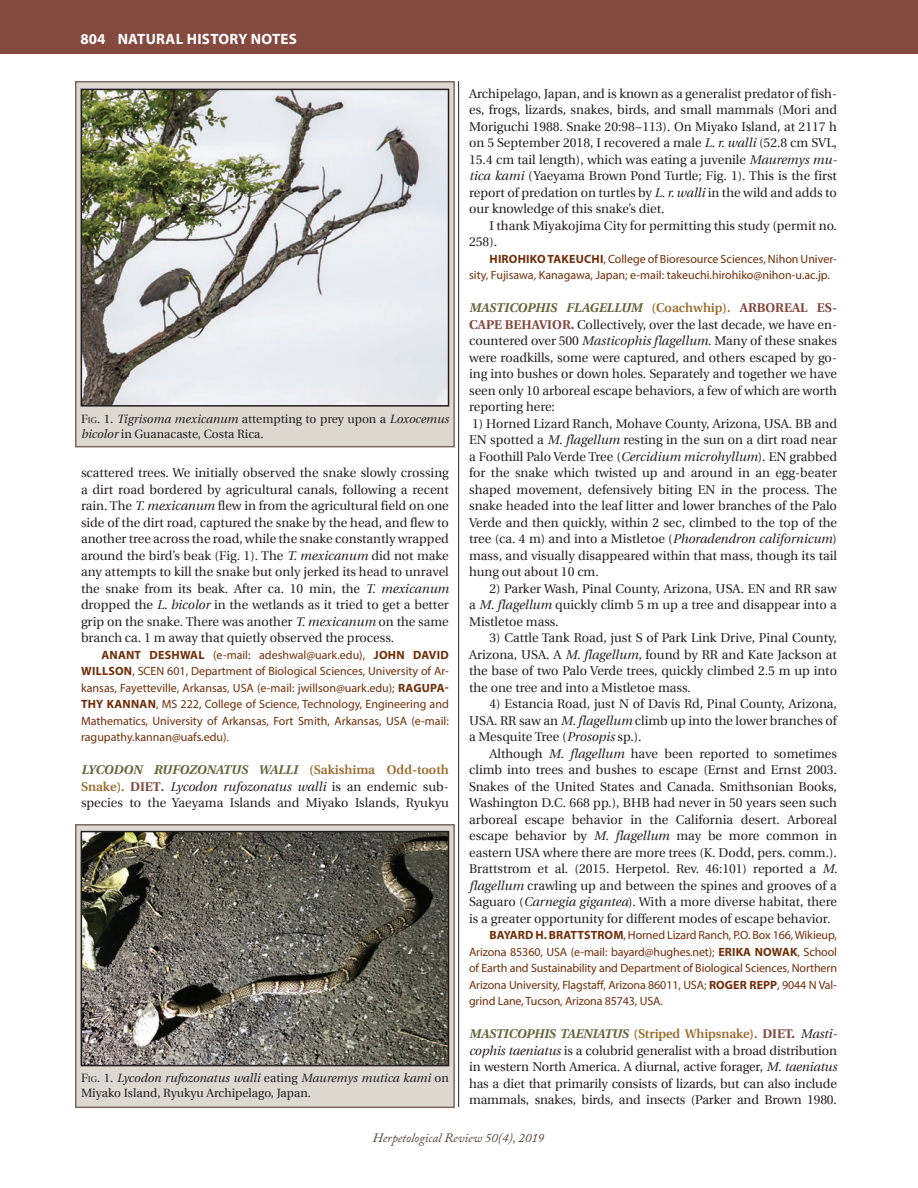
<style>
.page{position:relative;width:918px;height:1188px;background:#fff}
.page>*{position:absolute;margin:0;border:0;box-sizing:border-box;transform-origin:0 0}
.t1{font:700 15px "Myriad Pro";letter-spacing:.02em;color:#fff}
.Nat_Hist_nested_para{font:12.75px/16.5px "Utopia";color:#231f20;text-align:justify}
.t2{font:italic 12.75px "Adobe Caslon Pro";color:#504137}
.Geo_Dist_authors{font:12px/16.5px "Myriad Pro";color:#712e09;text-align:justify}
.t3{font:12px/15px "Utopia";color:#231f20}
.s1{font-style:inherit}
.s2{font-size:8.4px}
.s3{font-style:italic}
.s4{font-weight:700}
.s5{font-weight:700;font-style:italic;color:#63673c}
.s6{font-weight:600;color:#9a6a2c}
.s7{font-weight:700;color:#84493f}
.s8{font-weight:600;color:#84493f}
</style>
<div class="page">
<hr style="left:458px;top:81px;width:1px;height:1026px;background:#231f20">
<div style="left:0;top:0;width:918px;height:54px;background:#84493f"></div>
<div style="left:75px;top:81px;width:380px;height:366px;background:#ded8d1;border:2px solid #7a6a5f"></div>
<img style="left:84px;top:92px;width:362px;height:312px">
<div style="left:81px;top:89px;width:368px;height:318px;border:2px solid #231f20"></div>
<div style="left:75px;top:824px;width:380px;height:284px;background:#ded8d1;border:2px solid #7a6a5f"></div>
<img style="left:84px;top:834px;width:362px;height:229px">
<div style="left:81px;top:831px;width:368px;height:235px;border:2px solid #231f20"></div>
<p class="t1" style="left:80px;top:29px;width:218px">804 NATURAL HISTORY NOTES</p>
<p class="t3" style="left:81px;top:411px;width:369px"><span class="s1">F</span><span class="s2">ig</span><span class="s1">.</span> 1. <span class="s3">Tigrisoma mexicanum</span> attempting to prey upon a <span class="s3">Loxocemus bicolor</span> in Guanacaste, Costa Rica.</p>
<p class="Nat_Hist_nested_para" style="left:81px;top:465px;width:369px">scattered trees. We initially observed the snake slowly crossing a dirt road bordered by agricultural canals, following a recent rain. The <span class="s3">T. mexicanum</span> flew in from the agricultural field on one side of the dirt road, captured the snake by the head, and flew to another tree across the road, while the snake constantly wrapped around the bird’s beak (Fig. 1). The <span class="s3">T. mexicanum</span> did not make any attempts to kill the snake but only jerked its head to unravel the snake from its beak. After ca. 10 min, the <span class="s3">T. mexicanum </span>dropped the <span class="s3">L. bicolor</span> in the wetlands as it tried to get a better grip on the snake. There was another <span class="s3">T. mexicanum</span> on the same branch ca. 1 m away that quietly observed the process.</p>
<p class="Geo_Dist_authors" style="left:81px;top:646px;width:369px;text-indent:20px"><span class="s4">ANANT DESHWAL</span> (e-mail: adeshwal@uark.edu), <span class="s4">JOHN DAVID WILLSON</span>, SCEN 601, Department of Biological Sciences, University of Ar&shy;kansas, Fayetteville, Arkansas, USA (e-mail: jwillson@uark.edu); <span class="s4">RAGUPA-THY KANNAN</span>, MS 222, College of Science, Technology, Engineering and Mathematics, University of Arkansas, Fort Smith, Arkansas, USA (e-mail: ragupathy.kannan@uafs.edu).</p>
<p class="Nat_Hist_nested_para" style="left:81px;top:762px;width:369px"><span class="s5">LYCODON RUFOZONATUS WALLI</span> <span class="s6">(Sakishima Odd-tooth Snake).</span> <span class="s7">DIET</span><span class="s8">.</span> <span class="s3">Lycodon rufozonatus walli</span> is an endemic sub&shy;species to the Yaeyama Islands and Miyako Islands, Ryukyu</p>
<p class="t3" style="left:81px;top:1070px;width:369px"><span class="s1">F</span><span class="s2">ig</span><span class="s1">. 1</span>. <span class="s3">Lycodon rufozonatus walli</span> eating <span class="s3">Mauremys mutica kami</span> on<br>Miyako Island, Ryukyu Archipelago, Japan.</p>
<p class="Nat_Hist_nested_para" style="left:469px;top:85px;width:369px">Archipelago, Japan, and is known as a generalist predator of fish&shy;es, frogs, lizards, snakes, birds, and small mammals (Mori and Moriguchi 1988. Snake 20:98−113). On Miyako Island, at 2117 h on 5 September 2018, I recovered a male <span class="s3">L. r. walli</span> (52.8 cm SVL, 15.4 cm tail length), which was eating a juvenile <span class="s3">Mauremys mu&shy;tica kami</span> (Yaeyama Brown Pond Turtle; Fig. 1). This is the first report of predation on turtles by <span class="s3">L. r. walli</span> in the wild and adds to our knowledge of this snake’s diet.</p>
<p class="Nat_Hist_nested_para" style="left:469px;top:217px;width:369px;text-indent:20px">I thank Miyakojima City for permitting this study (permit no.<br>258).</p>
<p class="Geo_Dist_authors" style="left:469px;top:250px;width:369px;text-indent:20px"><span class="s4">HIROHIKO TAKEUCHI</span>, College of Bioresource Sciences, Nihon Univer&shy;sity, Fujisawa, Kanagawa, Japan; e-mail: takeuchi.hirohiko@nihon-u.ac.jp.</p>
<p class="Nat_Hist_nested_para" style="left:469px;top:300px;width:369px"><span class="s5">MASTICOPHIS FLAGELLUM</span> <span class="s6">(Coachwhip).</span> <span class="s7">ARBOREAL ES-CAPE BEHAVIOR.</span> Collectively, over the last decade, we have en&shy;countered over 500 <span class="s3">Masticophis flagellum</span>. Many of these snakes were roadkills, some were captured, and others escaped by go&shy;ing into bushes or down holes. Separately and together we have seen only 10 arboreal escape behaviors, a few of which are worth reporting here:</p>
<p class="Nat_Hist_nested_para" style="left:469px;top:415px;width:369px">1) Horned Lizard Ranch, Mohave County, Arizona, USA. BB and EN spotted a <span class="s3">M. flagellum</span> resting in the sun on a dirt road near a Foothill Palo Verde Tree (<span class="s3">Cercidium microhyllum</span>). EN grabbed for the snake which twisted up and around in an egg-beater shaped movement, defensively biting EN in the process. The snake headed into the leaf litter and lower branches of the Palo Verde and then quickly, within 2 sec, climbed to the top of the tree (ca. 4 m) and into a Mistletoe (<span class="s3">Phoradendron californicum</span>) mass<span class="s3">,</span> and visually disappeared within that mass, though its tail hung out about 10 cm.</p>
<p class="Nat_Hist_nested_para" style="left:469px;top:580px;width:369px;text-indent:20px">2) Parker Wash, Pinal County, Arizona, USA. EN and RR saw a <span class="s3">M. flagellum</span> quickly climb 5 m up a tree and disappear into a Mistletoe mass.</p>
<p class="Nat_Hist_nested_para" style="left:469px;top:630px;width:369px;text-indent:20px">3) Cattle Tank Road, just S of Park Link Drive, Pinal County, Arizona, USA. A <span class="s3">M. flagellum,</span> found by RR and Kate Jackson at the base of two Palo Verde trees, quickly climbed 2.5 m up into the one tree and into a Mistletoe mass.</p>
<p class="Nat_Hist_nested_para" style="left:469px;top:696px;width:369px;text-indent:20px">4) Estancia Road, just N of Davis Rd, Pinal County, Arizona, USA. RR saw an <span class="s3">M. flagellum</span> climb up into the lower branches of a Mesquite Tree (<span class="s3">Prosopis</span> sp.).</p>
<p class="Nat_Hist_nested_para" style="left:469px;top:745px;width:370px;text-indent:20px">Although <span class="s3">M. flagellum</span> have been reported to sometimes climb into trees and bushes to escape (Ernst and Ernst 2003.<br>Snakes of the United States and Canada. Smithsonian Books, Washington D.C. 668 pp.), BHB had never in 50 years seen such arboreal escape behavior in the California desert. Arboreal escape behavior by <span class="s3">M. flagellum</span> may be more common in eastern USA where there are more trees (K. Dodd, pers. comm.).<br>Brattstrom et al. (2015. Herpetol. Rev. 46:101) reported a <span class="s3">M. flagellum</span> crawling up and between the spines and grooves of a Saguaro (<span class="s3">Carnegia gigantea</span>). With a more diverse habitat, there is a greater opportunity for different modes of escape behavior.</p>
<p class="Geo_Dist_authors" style="left:469px;top:927px;width:369px;text-indent:20px"><span class="s4">BAYARD H. BRATTSTROM</span>, Horned Lizard Ranch, P.O. Box 166, Wikieup, Arizona 85360, USA (e-mail: bayard@hughes.net); <span class="s4">ERIKA NOWAK</span>, School of Earth and Sustainability and Department of Biological Sciences, Northern Arizona University, Flagstaff, Arizona 86011, USA; <span class="s4">ROGER REPP</span>, 9044 N Val&shy;grind Lane, Tucson, Arizona 85743, USA.</p>
<p class="Nat_Hist_nested_para" style="left:469px;top:1026px;width:369px"><span class="s5">MASTICOPHIS TAENIATUS</span> <span class="s6">(Striped Whipsnake).</span> <span class="s7">DIET.</span> <span class="s3">Masti&shy;cophis taeniatus</span> is a colubrid generalist with a broad distribution in western North America. A diurnal, active forager, <span class="s3">M. taeniatus </span>has a diet that primarily consists of lizards, but can also include mammals, snakes, birds, and insects (Parker and Brown 1980.</p>
<p class="t2" style="left:373px;top:1130px;width:173px">Herpetological Review 50(4), 2019</p>
</div>
